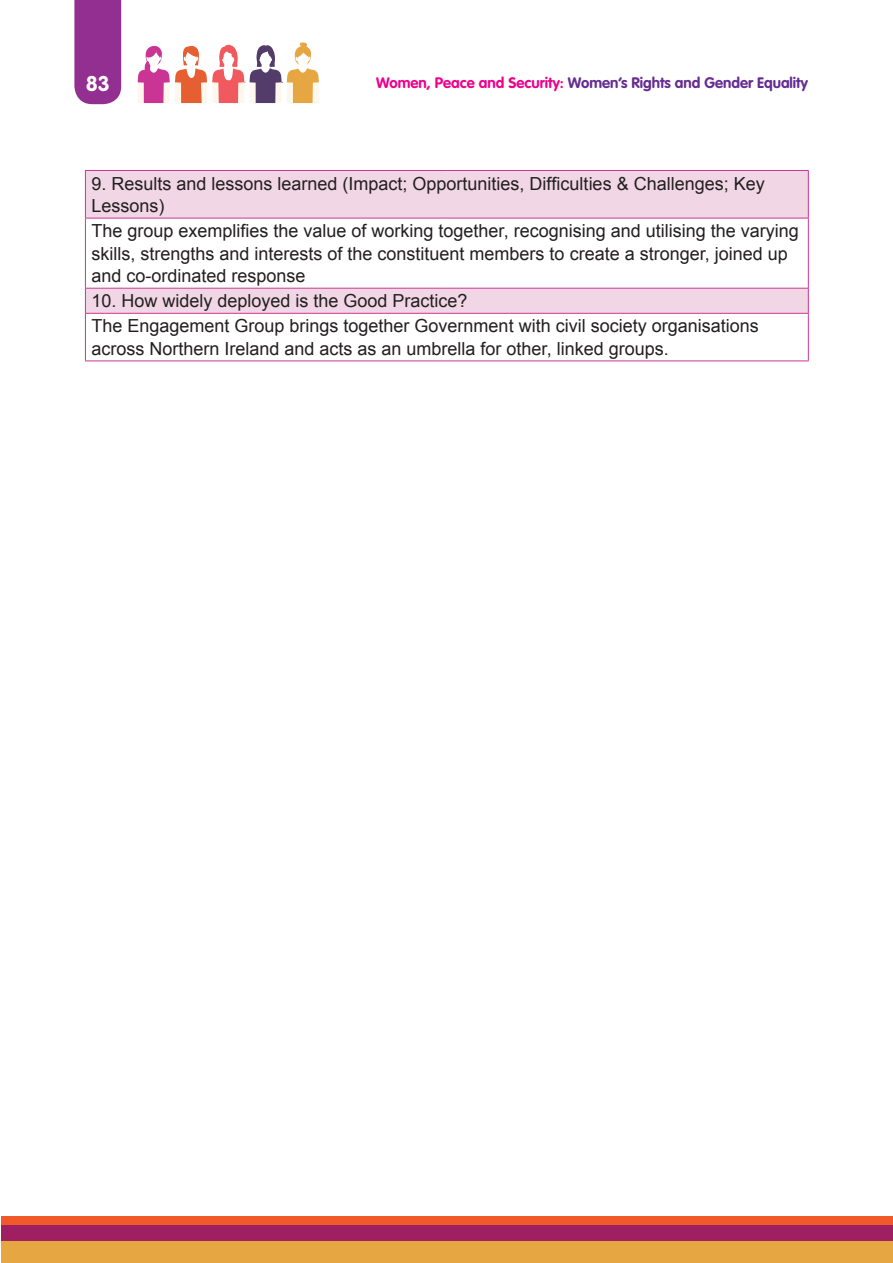
<style>
.page{position:relative;width:893px;height:1263px;background:#fff}
.page>*{position:absolute;margin:0;border:0;box-sizing:border-box;transform-origin:0 0}
.t1{font:700 21px "VAG Rounded";color:#fff}
.body_text{font:18px/22.5px "Arial";color:#231f20}
.t2{font:700 15px "VAG Rounded";color:#652d91}
.s1{color:#ed028c}
</style>
<div class="page">
<div style="left:74px;top:0;width:47px;height:104px;background:#942f92"></div>
<div style="left:1px;top:1241px;width:892px;height:22px;background:#e6a743"></div>
<div style="left:1px;top:1225px;width:892px;height:16px;background:#9e1f62"></div>
<div style="left:1px;top:1216px;width:892px;height:9px;background:#f15929"></div>
<svg style="left:137px;top:42px;width:182px;height:61px"></svg>
<div style="left:86px;top:171px;width:722px;height:47px;background:#f1d6e6"></div>
<svg style="left:86px;top:219px;width:722px;height:141px"></svg>
<hr style="left:85px;top:170px;width:362px;height:1px;background:#ca3595">
<hr style="left:85px;top:171px;width:1px;height:47px;background:#ca3595">
<hr style="left:447px;top:170px;width:362px;height:1px;background:#ca3595">
<hr style="left:808px;top:171px;width:1px;height:47px;background:#ca3595">
<hr style="left:85px;top:218px;width:362px;height:1px;background:#ca3595">
<hr style="left:85px;top:218px;width:1px;height:70px;background:#ca3595">
<hr style="left:447px;top:218px;width:362px;height:1px;background:#ca3595">
<hr style="left:808px;top:218px;width:1px;height:70px;background:#ca3595">
<hr style="left:85px;top:288px;width:362px;height:1px;background:#ca3595">
<svg style="left:85px;top:289px;width:1px;height:24px"></svg>
<hr style="left:447px;top:288px;width:362px;height:1px;background:#ca3595">
<svg style="left:808px;top:289px;width:1px;height:24px"></svg>
<hr style="left:85px;top:313px;width:362px;height:1px;background:#ca3595">
<hr style="left:85px;top:314px;width:1px;height:46px;background:#ca3595">
<hr style="left:447px;top:313px;width:362px;height:1px;background:#ca3595">
<hr style="left:808px;top:314px;width:1px;height:46px;background:#ca3595">
<hr style="left:85px;top:360px;width:362px;height:1px;background:#ca3595">
<hr style="left:447px;top:360px;width:362px;height:1px;background:#ca3595">
<p class="t1" style="left:86px;top:71px;width:26px">83</p>
<p class="t2" style="left:376px;top:73px;width:433px"><span class="s1">Women, Peace and Security:</span> Women’s Rights and Gender Equality</p>
<p class="body_text" style="left:91px;top:172px;width:675px">9. Results and lessons learned (Impact; Opportunities, Difficulties &amp; Challenges; Key<br>Lessons)</p>
<p class="body_text" style="left:91px;top:220px;width:709px">The group exemplifies the value of working together, recognising and utilising the varying skills, strengths and interests of the constituent members to create a stronger, joined up and co-ordinated response</p>
<p class="body_text" style="left:91px;top:290px;width:378px">10. How widely deployed is the Good Practice?</p>
<p class="body_text" style="left:91px;top:315px;width:669px">The Engagement Group brings together Government with civil society organisations across Northern Ireland and acts as an umbrella for other, linked groups.</p>
</div>
